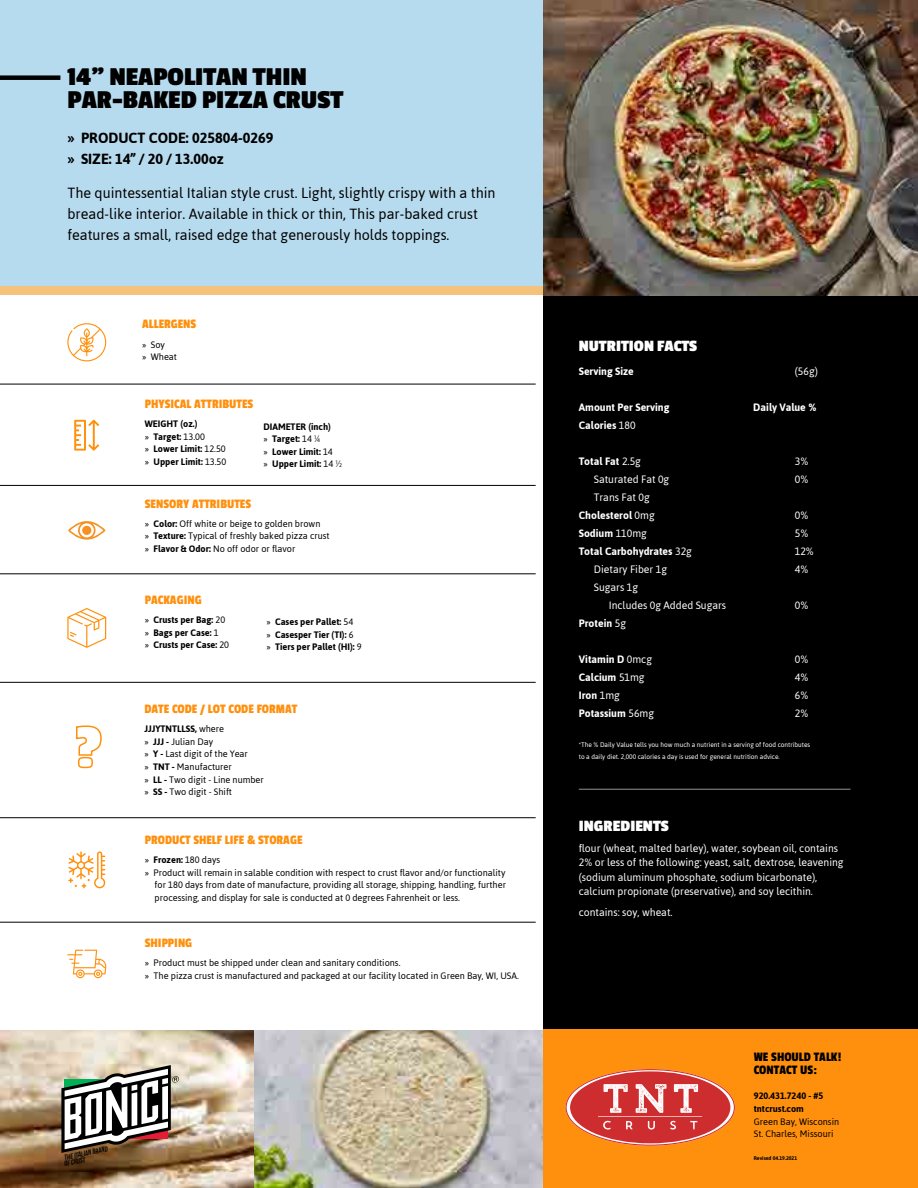
<style>
.page{position:relative;width:918px;height:1188px;background:#fff}
.page>*{position:absolute;margin:0;border:0;box-sizing:border-box;transform-origin:0 0}
.t1{font:700 27px/23.1px "Passion One";color:#000}
.t2{font:16.5px/21px "Jaldi";color:#000}
.t3{font:700 16.5px/21px "Jaldi";color:#000}
.t4{font:700 16.5px "Passion One";color:#fff}
.t5{font:13.5px "Passion One";color:#ff900d}
.t6{font:13.5px/13.5px "Passion One";color:#000}
.t7{font:12px/14.4px "Jaldi";color:#fff}
.t8{font:700 12px "Jaldi";color:#fff}
.t9{font:10.5px/12.6px "Jaldi";color:#000}
.t10{font:700 10.5px/12.6px "Jaldi";color:#000}
.t11{font:7.5px/12px "Jaldi";color:#fff}
.t12{font:italic 7.35px "Bebas Neue";color:#000;scale:1.04 1}
.t13{font:700 6px "Jaldi";color:#000}
.s1{font-weight:400}
.s2{font-weight:700}
</style>
<div class="page">
<div style="left:0;top:0;width:918px;height:293px;background:#b7dbee"></div>
<div style="left:0;top:75px;width:60px;height:5px;background:#000"></div>
<div style="left:0;top:287px;width:918px;height:8px;background:#f4c27b"></div>
<div style="left:544px;top:291px;width:374px;height:739px;background:#000"></div>
<hr style="left:579px;top:789px;width:271px;height:1px;background:#939598">
<img style="left:0;top:1030px;width:544px;height:158px">
<img style="left:544px;top:0;width:374px;height:295px">
<div style="left:544px;top:1030px;width:374px;height:158px;background:#ff900d"></div>
<svg style="left:566px;top:1069px;width:169px;height:77px"></svg>
<hr style="left:0;top:384px;width:536px;height:1px;background:#000">
<hr style="left:0;top:573px;width:536px;height:1px;background:#000">
<hr style="left:0;top:485px;width:536px;height:1px;background:#000">
<hr style="left:0;top:682px;width:536px;height:1px;background:#000">
<hr style="left:0;top:817px;width:536px;height:1px;background:#000">
<hr style="left:0;top:922px;width:536px;height:1px;background:#000">
<svg style="left:68px;top:851px;width:37px;height:37px"></svg>
<svg style="left:67px;top:323px;width:39px;height:38px"></svg>
<svg style="left:67px;top:608px;width:39px;height:40px"></svg>
<svg style="left:76px;top:725px;width:26px;height:44px"></svg>
<svg style="left:67px;top:950px;width:39px;height:28px"></svg>
<svg style="left:74px;top:420px;width:25px;height:31px"></svg>
<svg style="left:68px;top:521px;width:37px;height:19px"></svg>
<svg style="left:61px;top:1065px;width:118px;height:88px"></svg>
<h1 class="t1" style="left:68px;top:65px;width:277px">14” NEAPOLITAN THIN<br>PAR-BAKED PIZZA CRUST</h1>
<h2 class="t3" style="left:68px;top:126px;width:208px">» PRODUCT CODE: 025804-0269 » SIZE: 14” / 20 / 13.00oz</h2>
<h2 class="t2" style="left:68px;top:182px;width:430px">The quintessential Italian style crust. Light, slightly crispy with a thin bread-like interior. Available in thick or thin, This par-baked crust features a small, raised edge that generously holds toppings.</h2>
<p class="t5" style="left:142px;top:317px;width:56px">ALLERGENS</p>
<p class="t9" style="left:142px;top:338px;width:36px">» Soy<br>» Wheat</p>
<p class="t5" style="left:145px;top:396px;width:110px">PHYSICAL ATTRIBUTES</p>
<p class="t10" style="left:145px;top:417px;width:83px">WEIGHT (oz.)<br><span class="s1">»</span> Target: <span class="s1">13.00<br>»</span> Lower Limit: <span class="s1">12.50 »</span> Upper Limit: <span class="s1">13.50</span></p>
<p class="t5" style="left:145px;top:496px;width:108px">SENSORY ATTRIBUTES</p>
<p class="t9" style="left:145px;top:517px;width:186px">» <span class="s2">Color:</span> Off white or beige to golden brown<br>» <span class="s2">Texture:</span> Typical of freshly baked pizza crust » <span class="s2">Flavor &amp; Odor:</span> No off odor or flavor</p>
<p class="t10" style="left:264px;top:420px;width:80px">DIAMETER (inch)<br><span class="s1">»</span> Target: <span class="s1">14 1/4<br>»</span> Lower Limit: <span class="s1">14<br>»</span> Upper Limit: <span class="s1">14 1/2</span></p>
<p class="t5" style="left:145px;top:592px;width:58px">PACKAGING</p>
<p class="t10" style="left:145px;top:613px;width:86px"><span class="s1">»</span> Crusts per Bag: <span class="s1">20 »</span> Bags per Case: <span class="s1">1<br>»</span> Crusts per Case: <span class="s1">20</span></p>
<p class="t10" style="left:266px;top:615px;width:97px"><span class="s1">»</span> Cases per Pallet: <span class="s1">54<br>»</span> Casesper Tier (TI): <span class="s1">6<br>»</span> Tiers per Pallet (HI): <span class="s1">9</span></p>
<p class="t5" style="left:144px;top:702px;width:154px">DATE CODE / LOT CODE FORMAT</p>
<p class="t9" style="left:144px;top:722px;width:121px"><span class="s2">JJJYTNTLLSS,</span> where<br>» <span class="s2">JJJ -</span> Julian Day<br>» <span class="s2">Y -</span> Last digit of the Year<br>» <span class="s2">TNT -</span> Manufacturer<br>» <span class="s2">LL -</span> Two digit - Line number » <span class="s2">SS -</span> Two digit - Shift</p>
<p class="t5" style="left:145px;top:833px;width:159px">PRODUCT SHELF LIFE &amp; STORAGE</p>
<p class="t9" style="left:145px;top:853px;width:77px">» <span class="s2">Frozen:</span> 180 days</p>
<p class="t9" style="left:145px;top:866px;width:362px">» Product will remain in salable condition with respect to crust flavor and/or functionality</p>
<p class="t9" style="left:155px;top:879px;width:353px">for 180 days from date of manufacture, providing all storage, shipping, handling, further</p>
<p class="t9" style="left:155px;top:891px;width:307px">processing, and display for sale is conducted at 0 degrees Fahrenheit or less.</p>
<p class="t5" style="left:145px;top:936px;width:49px">SHIPPING</p>
<p class="t9" style="left:145px;top:956px;width:376px">» Product must be shipped under clean and sanitary conditions.<br>» The pizza crust is manufactured and packaged at our facility located in Green Bay, WI, USA.</p>
<h2 class="t4" style="left:579px;top:337px;width:120px">NUTRITION FACTS</h2>
<p class="t8" style="left:579px;top:364px;width:57px">Serving Size</p>
<p class="t7" style="left:795px;top:364px;width:25px">(56g)</p>
<p class="t8" style="left:579px;top:400px;width:92px">Amount Per Serving</p>
<p class="t8" style="left:753px;top:400px;width:65px">Daily Value %</p>
<p class="t8" style="left:579px;top:418px;width:58px">Calories <span class="s1">180</span></p>
<p class="t8" style="left:579px;top:454px;width:64px">Total Fat <span class="s1">2.5g</span></p>
<p class="t7" style="left:795px;top:454px;width:15px">3%</p>
<p class="t7" style="left:594px;top:472px;width:77px">Saturated Fat 0g</p>
<p class="t7" style="left:795px;top:472px;width:15px">0%</p>
<p class="t7" style="left:579px;top:488px;width:77px;line-height:18px;text-indent:15px">Trans Fat 0g<br><span class="s2">Cholesterol</span> 0mg</p>
<p class="t7" style="left:795px;top:508px;width:15px">0%</p>
<p class="t8" style="left:579px;top:526px;width:70px">Sodium <span class="s1">110mg</span></p>
<p class="t7" style="left:795px;top:526px;width:15px">5%</p>
<p class="t8" style="left:579px;top:544px;width:115px">Total Carbohydrates <span class="s1">32g</span></p>
<p class="t7" style="left:795px;top:544px;width:21px">12%</p>
<p class="t7" style="left:594px;top:562px;width:75px">Dietary Fiber 1g</p>
<p class="t7" style="left:795px;top:562px;width:15px">4%</p>
<p class="t7" style="left:609px;top:578px;width:119px;line-height:18px;text-indent:-15px">Sugars 1g<br>Includes 0g Added Sugars</p>
<p class="t7" style="left:795px;top:598px;width:15px">0%</p>
<p class="t8" style="left:579px;top:616px;width:49px">Protein <span class="s1">5g</span></p>
<p class="t8" style="left:579px;top:652px;width:75px">Vitamin D <span class="s1">0mcg</span></p>
<p class="t7" style="left:795px;top:652px;width:15px">0%</p>
<p class="t8" style="left:579px;top:670px;width:67px">Calcium <span class="s1">51mg</span></p>
<p class="t7" style="left:795px;top:670px;width:15px">4%</p>
<p class="t8" style="left:579px;top:688px;width:43px">Iron <span class="s1">1mg</span></p>
<p class="t7" style="left:795px;top:688px;width:15px">6%</p>
<p class="t8" style="left:579px;top:706px;width:77px">Potassium <span class="s1">56mg</span></p>
<p class="t7" style="left:795px;top:706px;width:15px">2%</p>
<p class="t11" style="left:579px;top:739px;width:233px">*The % Daily Value tells you how much a nutrient in a serving of food contributes to a daily diet. 2,000 calories a day is used for general nutrition advice.</p>
<h2 class="t4" style="left:579px;top:817px;width:92px">INGREDIENTS</h2>
<p class="t7" style="left:579px;top:841px;width:266px">flour (wheat, malted barley), water, soybean oil, contains 2% or less of the following: yeast, salt, dextrose, leavening (sodium aluminum phosphate, sodium bicarbonate), calcium propionate (preservative), and soy lecithin.</p>
<p class="t7" style="left:579px;top:905px;width:95px">contains: soy, wheat.</p>
<p class="t6" style="left:754px;top:1050px;width:89px">WE SHOULD TALK!<br>CONTACT US:</p>
<p class="t10" style="left:754px;top:1090px;width:71px">920.431.7240 - #5 tntcrust.com</p>
<p class="t9" style="left:754px;top:1115px;width:87px">Green Bay, Wisconsin<br>St. Charles, Missouri</p>
<p class="t12" style="left:63px;top:1154px;width:44px;rotate:-12deg">the italian brand</p>
<p class="t13" style="left:754px;top:1154px;width:45px">Revised 04.19.2021</p>
<p class="t12" style="left:63px;top:1160px;width:22px;rotate:-12deg">of crust</p>
</div>
